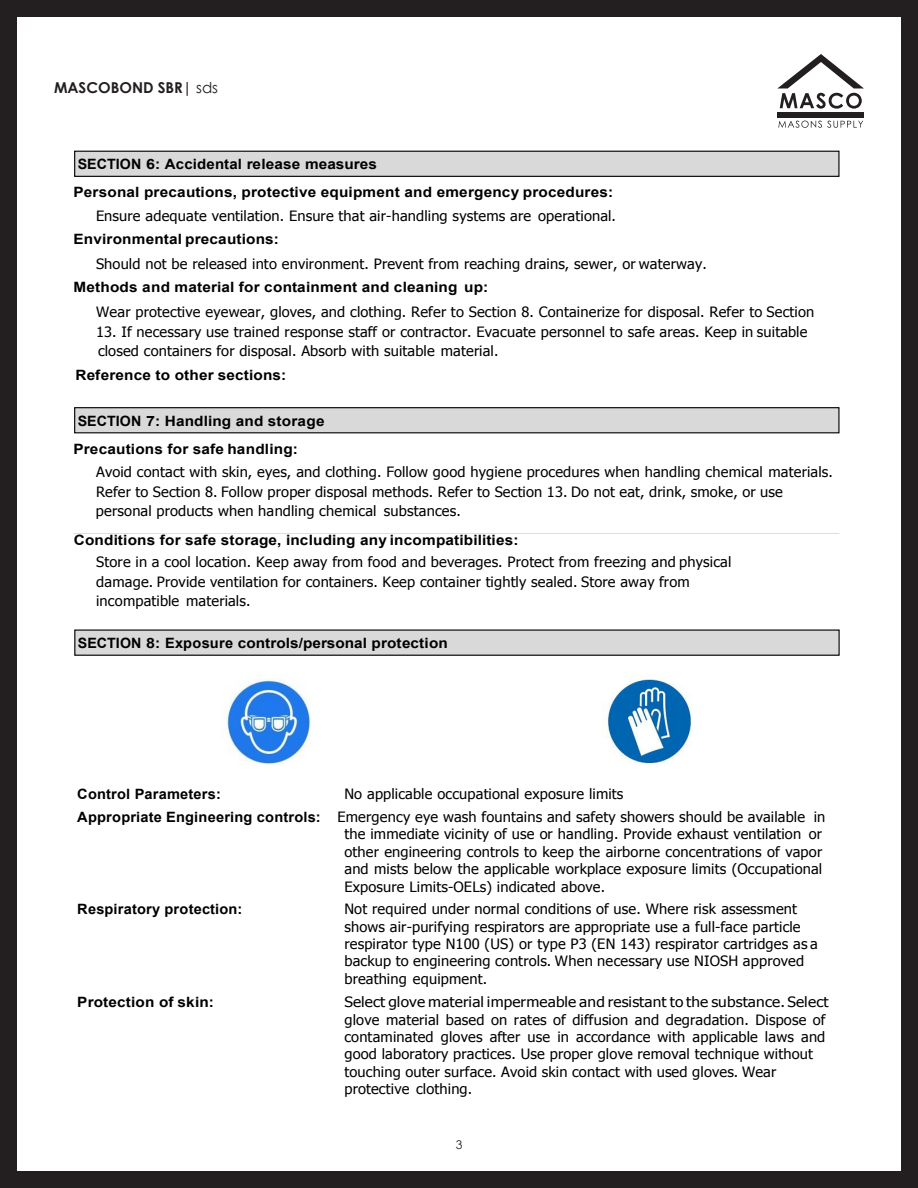
<style>
.page{position:relative;width:918px;height:1188px;background:#fff}
.page>*{position:absolute;margin:0;border:0;box-sizing:border-box;transform-origin:0 0}
.t1{font:700 15px "Century Gothic";color:#231f20}
.t2{font:14.25px/17.4px "Tahoma";letter-spacing:.01em;color:#000}
.t3{font:14.25px/17.5px "Tahoma";letter-spacing:.01em;color:#000;scale:1.09 1}
.t4{font:700 14.25px "Arial";letter-spacing:.01em;color:#000;scale:1.08 1}
.t5{font:700 14.25px "Arial";letter-spacing:.01em;color:#000}
.t6{font:14.25px "Tahoma";letter-spacing:.01em;color:#000;scale:1.06 1}
.t7{font:12px "Century Gothic";color:#231f20}
.s1{font-weight:400}
.s2{font-family:"Arial";font-weight:700}
.s3{font-family:"Tahoma";font-weight:400}
</style>
<div class="page">
<div style="left:0;top:1172px;width:918px;height:16px;background:#231f20"></div>
<div style="left:0;top:0;width:918px;height:16px;background:#231f20"></div>
<div style="left:902px;top:0;width:16px;height:1188px;background:#231f20"></div>
<div style="left:0;top:0;width:16px;height:1188px;background:#231f20"></div>
<div style="left:777px;top:112px;width:87px;height:6px;background:#231f20"></div>
<svg style="left:777px;top:54px;width:87px;height:55px"></svg>
<svg style="left:778px;top:121px;width:85px;height:7px"></svg>
<div style="left:75px;top:630px;width:764px;height:25px;background:#d9d9d9"></div>
<div style="left:74px;top:630px;width:766px;height:26px;border:1px solid #000"></div>
<img style="left:222px;top:679px;width:89px;height:86px">
<img style="left:603px;top:679px;width:89px;height:85px">
<div style="left:75px;top:151px;width:764px;height:25px;background:#d9d9d9"></div>
<div style="left:74px;top:151px;width:766px;height:26px;border:1px solid #000"></div>
<div style="left:75px;top:408px;width:764px;height:25px;background:#d9d9d9"></div>
<div style="left:74px;top:407px;width:766px;height:26px;border:1px solid #000"></div>
<p class="t1" style="left:54px;top:76px;width:166px">MASCOBOND SBR| <span class="s1">sds</span></p>
<p class="t5" style="left:78px;top:155px;width:301px">SECTION 6: Accidental release measures</p>
<p class="t4" style="left:74px;top:183px;width:501px">Personal precautions, protective equipment and emergency procedures:</p>
<p class="t2" style="left:96px;top:206px;width:521px">Ensure adequate ventilation. Ensure that air-handling systems are operational.</p>
<p class="t4" style="left:74px;top:230px;width:192px">Environmental precautions:</p>
<p class="t2" style="left:96px;top:254px;width:612px">Should not be released into environment. Prevent from reaching drains, sewer, or waterway.</p>
<p class="t4" style="left:74px;top:278px;width:386px">Methods and material for containment and cleaning up:</p>
<p class="t2" style="left:96px;top:302px;width:720px">Wear protective eyewear, gloves, and clothing. Refer to Section 8. Containerize for disposal. Refer to Section</p>
<p class="t2" style="left:96px;top:321px;width:713px;line-height:19.8px">13. If necessary use trained response staff or contractor. Evacuate personnel to safe areas. Keep in suitable closed containers for disposal. Absorb with suitable material.</p>
<p class="t4" style="left:76px;top:366px;width:197px">Reference to other sections:</p>
<p class="t5" style="left:78px;top:411px;width:248px">SECTION 7: Handling and storage</p>
<p class="t2" style="left:96px;top:436px;width:738px;line-height:23.7px;text-indent:-22px"><span class="s2">Precautions for safe handling:<br></span>Avoid contact with skin, eyes, and clothing. Follow good hygiene procedures when handling chemical materials.</p>
<p class="t2" style="left:96px;top:481px;width:688px;line-height:19.5px">Refer to Section 8. Follow proper disposal methods. Refer to Section 13. Do not eat, drink, smoke, or use personal products when handling chemical substances.</p>
<p class="t6" style="left:303px;top:461px;width:290px">according to 29CFR1910/1200 and GHS Rev. 3</p>
<p class="t4" style="left:77px;top:486px;width:163px">Effective date <span class="s3">: 05.15.15</span></p>
<p class="t2" style="left:96px;top:528px;width:637px;line-height:22.4px;text-indent:-22px"><span class="s2">Conditions for safe storage, including any incompatibilities:<br></span>Store in a cool location. Keep away from food and beverages. Protect from freezing and physical</p>
<p class="t2" style="left:96px;top:571px;width:595px;line-height:19.2px">damage. Provide ventilation for containers. Keep container tightly sealed. Store away from incompatible materials.</p>
<p class="t5" style="left:78px;top:633px;width:372px">SECTION 8: Exposure controls/personal protection</p>
<p class="t2" style="left:77px;top:781px;width:750px;line-height:22.8px;text-indent:267px">No applicable occupational exposure limits<br><span class="s2">Appropriate Engineering controls:</span> Emergency eye wash fountains and safety showers should be available in</p>
<p class="t2" style="left:344px;top:825px;width:479px;text-align:justify">the immediate vicinity of use or handling. Provide exhaust ventilation or other engineering controls to keep the airborne concentrations of vapor and mists below the applicable workplace exposure limits (Occupational Exposure Limits-OELs) indicated above.</p>
<p class="t5" style="left:77px;top:900px;width:167px">Respiratory protection:</p>
<p class="t2" style="left:344px;top:900px;width:475px">Not required under normal conditions of use. Where risk assessment shows air-purifying respirators are appropriate use a full-face particle respirator type N100 (US) or type P3 (EN 143) respirator cartridges as a backup to engineering controls. When necessary use NIOSH approved breathing equipment.</p>
<p class="t4" style="left:77px;top:992px;width:128px">Protection of skin:</p>
<p class="t3" style="left:344px;top:992px;width:446px">Select glove material impermeable and resistant to the substance. Select glove material based on rates of diffusion and degradation. Dispose of contaminated gloves after use in accordance with applicable laws and good laboratory practices. Use proper glove removal technique without touching outer surface. Avoid skin contact with used gloves. Wear protective clothing.</p>
<p class="t5" style="left:77px;top:784px;width:145px">Control Parameters:</p>
<p class="t7" style="left:456px;top:1136px;width:8px">3</p>
</div>
